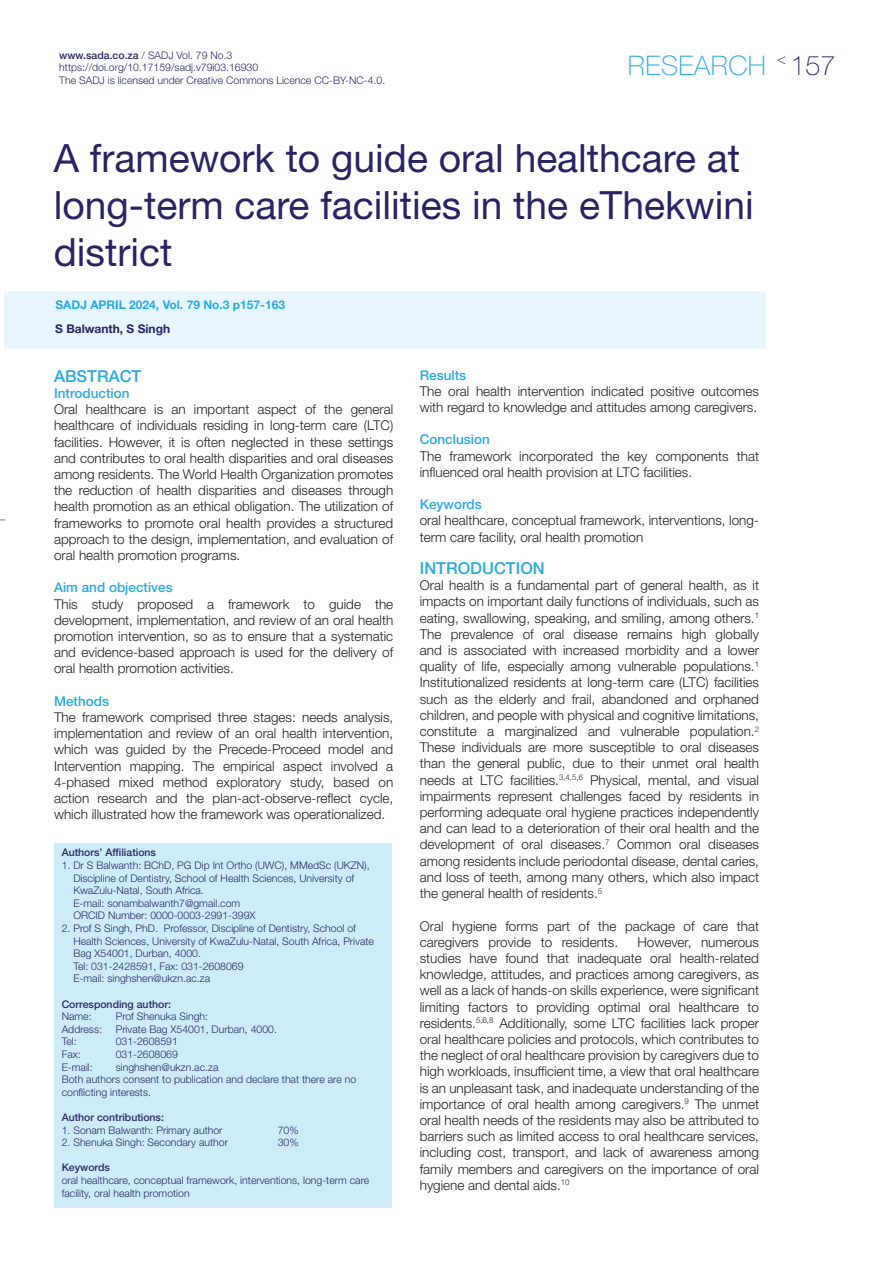
<style>
.page{position:relative;width:893px;height:1263px;background:#fff}
.page>*{position:absolute;margin:0;border:0;box-sizing:border-box;transform-origin:0 0}
.t1{font:39px/46.8px "Helvetica Neue LT Std";color:#282463}
.t2{font:100 27px "Helvetica Neue LT Std";letter-spacing:.02em;color:#27abe2}
.t3{font:500 16.5px "Helvetica Neue LT Std";color:#27abe2}
.t4{font:300 13.5px/16.2px "Helvetica Neue LT Std";color:#231f20;text-align:justify}
.t5{font:500 13.5px "Helvetica Neue LT Std";color:#27abe2}
.t6{font:700 12px "Helvetica Neue LT Std";color:#27abe2}
.t7{font:700 12px "Helvetica Neue LT Std";color:#282463}
.t8{font:300 10.5px/12.6px "Helvetica Neue LT Std";color:#282a66}
.t9{font:500 10.5px "Helvetica Neue LT Std";color:#282a66}
.s1{font-weight:500}
.s2{color:#282463}
</style>
<div class="page">
<div style="left:54px;top:844px;width:338px;height:364px;background:#ccecf9"></div>
<div style="left:4px;top:291px;width:762px;height:58px;background:#e7f6fc"></div>
<p class="t8" style="left:59px;top:48px;width:327px"><span class="s1">www.sada.co.za</span> / SADJ Vol. 79 No.3 https://doi.org/10.17159/sadj.v79i03.16930<br>The SADJ is licensed under Creative Commons Licence CC-BY-NC-4.0.</p>
<h2 class="t2" style="left:628px;top:50px;width:209px">RESEARCH <sup>&lt;</sup> <span class="s2">157</span></h2>
<h1 class="t1" style="left:54px;top:135px;width:701px">A framework to guide oral healthcare at long-term care facilities in the eThekwini district</h1>
<p class="t6" style="left:56px;top:297px;width:231px">SADJ APRIL 2024, Vol. 79 No.3 p157-163</p>
<p class="t7" style="left:55px;top:321px;width:116px">S Balwanth, S Singh</p>
<p class="t3" style="left:54px;top:366px;width:89px">ABSTRACT</p>
<p class="t5" style="left:54px;top:385px;width:77px">Introduction</p>
<p class="t4" style="left:54px;top:401px;width:341px">Oral healthcare is an important aspect of the general healthcare of individuals residing in long-term care (LTC) facilities. However, it is often neglected in these settings and contributes to oral health disparities and oral diseases among residents. The World Health Organization promotes the reduction of health disparities and diseases through health promotion as an ethical obligation. The utilization of frameworks to promote oral health provides a structured approach to the design, implementation, and evaluation of oral health promotion programs.</p>
<p class="t5" style="left:54px;top:579px;width:120px">Aim and objectives</p>
<p class="t4" style="left:54px;top:595px;width:341px">This study proposed a framework to guide the development, implementation, and review of an oral health promotion intervention, so as to ensure that a systematic and evidence-based approach is used for the delivery of oral health promotion activities.</p>
<p class="t5" style="left:54px;top:693px;width:57px">Methods</p>
<p class="t4" style="left:54px;top:709px;width:341px">The framework comprised three stages: needs analysis, implementation and review of an oral health intervention, which was guided by the Precede-Proceed model and Intervention mapping. The empirical aspect involved a 4-phased mixed method exploratory study, based on action research and the plan-act-observe-reflect cycle, which illustrated how the framework was operationalized.</p>
<p class="t9" style="left:62px;top:846px;width:96px">Authors’ Affiliations</p>
<p class="t8" style="left:73px;top:859px;width:298px;text-indent:-12px">1. Dr S Balwanth: BChD, PG Dip Int Ortho (UWC), MMedSc (UKZN), Discipline of Dentistry, School of Health Sciences, University of KwaZulu-Natal, South Africa.<br>E-mail: sonambalwanth7@gmail.com<br>ORCID Number: 0000-0003-2991-399X</p>
<p class="t8" style="left:73px;top:922px;width:302px;text-indent:-12px">2. Prof S Singh, PhD. Professor, Discipline of Dentistry, School of Health Sciences, University of KwaZulu-Natal, South Africa, Private Bag X54001, Durban, 4000.<br>Tel: 031-2428591, Fax: 031-2608069<br>E-mail: singhshen@ukzn.ac.za</p>
<p class="t9" style="left:62px;top:997px;width:111px">Corresponding author:</p>
<p class="t8" style="left:62px;top:1010px;width:31px">Name:</p>
<p class="t8" style="left:116px;top:1010px;width:94px">Prof Shenuka Singh:</p>
<p class="t8" style="left:62px;top:1022px;width:42px">Address:</p>
<p class="t8" style="left:116px;top:1022px;width:163px">Private Bag X54001, Durban, 4000.</p>
<p class="t8" style="left:62px;top:1035px;width:16px">Tel:</p>
<p class="t8" style="left:116px;top:1035px;width:64px">031-2608591</p>
<p class="t8" style="left:62px;top:1048px;width:21px">Fax:</p>
<p class="t8" style="left:116px;top:1048px;width:64px">031-2608069</p>
<p class="t8" style="left:62px;top:1060px;width:33px">E-mail:</p>
<p class="t8" style="left:62px;top:1060px;width:296px;text-indent:54px">singhshen@ukzn.ac.za<br>Both authors consent to publication and declare that there are no conflicting interests.</p>
<p class="t9" style="left:62px;top:1111px;width:104px">Author contributions:</p>
<p class="t8" style="left:62px;top:1123px;width:162px">1. Sonam Balwanth: Primary author</p>
<p class="t8" style="left:278px;top:1123px;width:23px">70%</p>
<p class="t8" style="left:62px;top:1136px;width:168px">2. Shenuka Singh: Secondary author</p>
<p class="t8" style="left:278px;top:1136px;width:23px">30%</p>
<p class="t9" style="left:62px;top:1161px;width:50px">Keywords</p>
<p class="t8" style="left:62px;top:1174px;width:309px">oral healthcare, conceptual framework, interventions, long-term care facility, oral health promotion</p>
<p class="t5" style="left:420px;top:367px;width:48px">Results</p>
<p class="t4" style="left:420px;top:383px;width:341px">The oral health intervention indicated positive outcomes with regard to knowledge and attitudes among caregivers.</p>
<p class="t5" style="left:420px;top:432px;width:72px">Conclusion</p>
<p class="t4" style="left:420px;top:447px;width:341px">The framework incorporated the key components that influenced oral health provision at LTC facilities.</p>
<p class="t5" style="left:420px;top:496px;width:64px">Keywords</p>
<p class="t4" style="left:420px;top:512px;width:341px">oral healthcare, conceptual framework, interventions, long&shy;term care facility, oral health promotion</p>
<p class="t3" style="left:420px;top:558px;width:127px">INTRODUCTION</p>
<p class="t4" style="left:420px;top:577px;width:341px">Oral health is a fundamental part of general health, as it impacts on important daily functions of individuals, such as eating, swallowing, speaking, and smiling, among others.<sup>1<br></sup>The prevalence of oral disease remains high globally and is associated with increased morbidity and a lower quality of life, especially among vulnerable populations.<sup>1<br></sup>Institutionalized residents at long-term care (LTC) facilities such as the elderly and frail, abandoned and orphaned children, and people with physical and cognitive limitations, constitute a marginalized and vulnerable population.<sup>2<br></sup>These individuals are more susceptible to oral diseases than the general public, due to their unmet oral health needs at LTC facilities.<sup>3,4,5,6</sup> Physical, mental, and visual impairments represent challenges faced by residents in performing adequate oral hygiene practices independently and can lead to a deterioration of their oral health and the development of oral diseases.<sup>7</sup> Common oral diseases among residents include periodontal disease, dental caries, and loss of teeth, among many others, which also impact the general health of residents.<sup>5</sup></p>
<p class="t4" style="left:420px;top:917px;width:341px">Oral hygiene forms part of the package of care that caregivers provide to residents.</p>
<p class="t4" style="left:420px;top:933px;width:341px;text-indent:218px">However, numerous studies have found that inadequate oral health-related knowledge, attitudes, and practices among caregivers, as well as a lack of hands-on skills experience, were significant limiting factors to providing optimal oral healthcare to residents.<sup>5,6,8</sup> Additionally, some LTC facilities lack proper oral healthcare policies and protocols, which contributes to the neglect of oral healthcare provision by caregivers due to high workloads, insufficient time, a view that oral healthcare is an unpleasant task, and inadequate understanding of the importance of oral health among caregivers.<sup>9</sup> The unmet oral health needs of the residents may also be attributed to barriers such as limited access to oral healthcare services, including cost, transport, and lack of awareness among family members and caregivers on the importance of oral hygiene and dental aids.<sup>10</sup></p>
</div>
